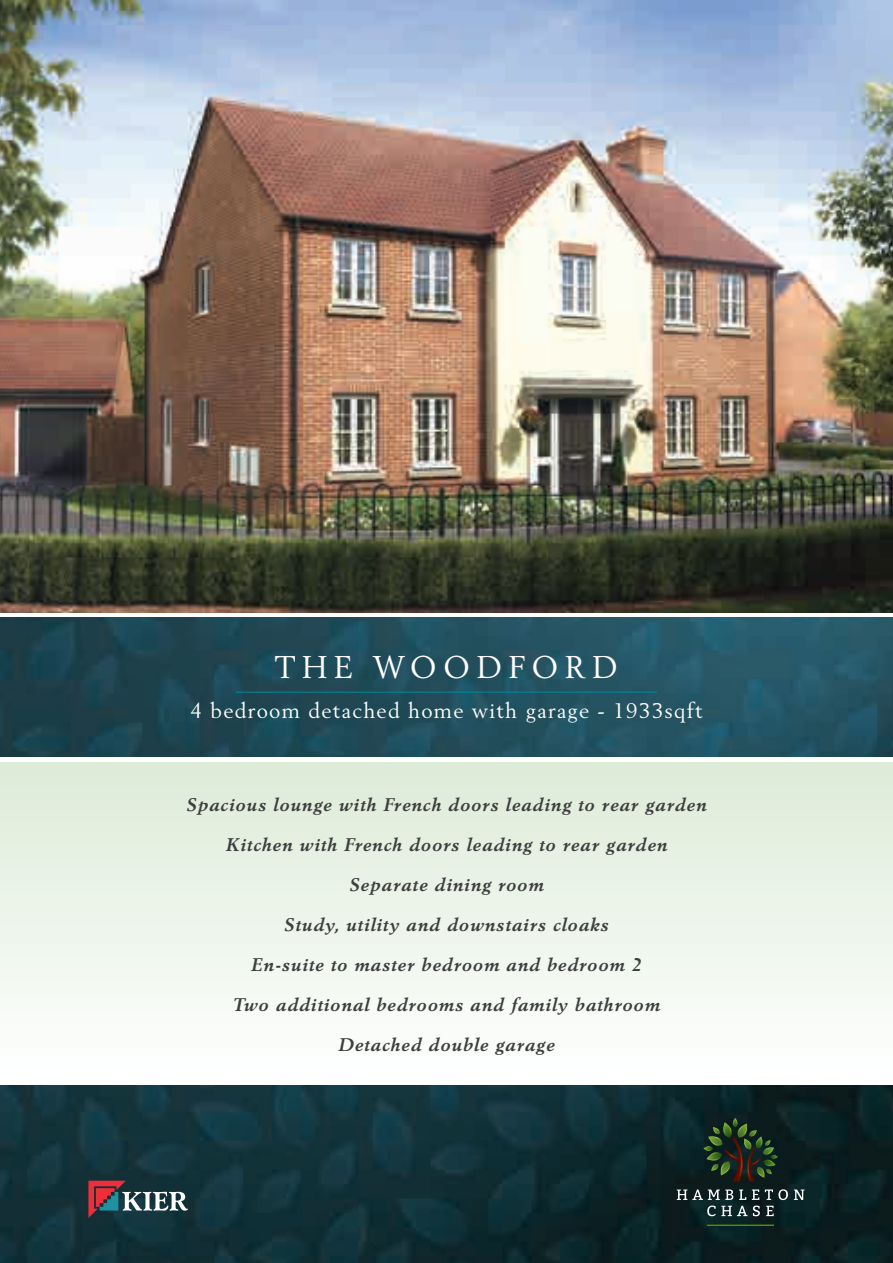
<style>
.page{position:relative;width:893px;height:1263px;background:#fff}
.page>*{position:absolute;margin:0;border:0;box-sizing:border-box;transform-origin:0 0}
.t1{font:31.05px "Berling";letter-spacing:.2em;color:#fff}
.t2{font:21px "Berling";letter-spacing:.06em;color:#fff}
.t3{font:italic 700 18px "Berling";letter-spacing:.06em;color:#3e3e3f}
</style>
<div class="page">
<div style="left:0;top:762px;width:893px;height:318px;background:linear-gradient(to bottom,#ddebd7,#feffff)"></div>
<img style="left:0;top:0;width:893px;height:612px">
<img style="left:0;top:618px;width:893px;height:139px">
<hr style="left:236px;top:692px;width:421px;height:1px;background:#008b99">
<img style="left:0;top:1086px;width:893px;height:177px">
<svg style="left:88px;top:1181px;width:100px;height:37px;background:#59565d"></svg>
<hr style="left:707px;top:1224px;width:67px;height:1px;background:#255110">
<svg style="left:703px;top:1118px;width:75px;height:63px;background:#21311f"></svg>
<svg style="left:794px;top:1189px;width:10px;height:11px"></svg>
<svg style="left:677px;top:1189px;width:111px;height:27px;background:#344547"></svg>
<h1 class="t1" style="left:275px;top:648px;width:345px">THE WOODFORD</h1>
<p class="t2" style="left:190px;top:698px;width:514px">4 bedroom detached home with garage - 1933sqft</p>
<p class="t3" style="left:187px;top:794px;width:521px">Spacious lounge with French doors leading to rear garden</p>
<p class="t3" style="left:226px;top:834px;width:443px">Kitchen with French doors leading to rear garden</p>
<p class="t3" style="left:349px;top:874px;width:195px">Separate dining room</p>
<p class="t3" style="left:284px;top:914px;width:326px">Study, utility and downstairs cloaks</p>
<p class="t3" style="left:251px;top:954px;width:392px">En-suite to master bedroom and bedroom 2</p>
<p class="t3" style="left:233px;top:994px;width:428px">Two additional bedrooms and family bathroom</p>
<p class="t3" style="left:339px;top:1034px;width:217px">Detached double garage</p>
</div>
